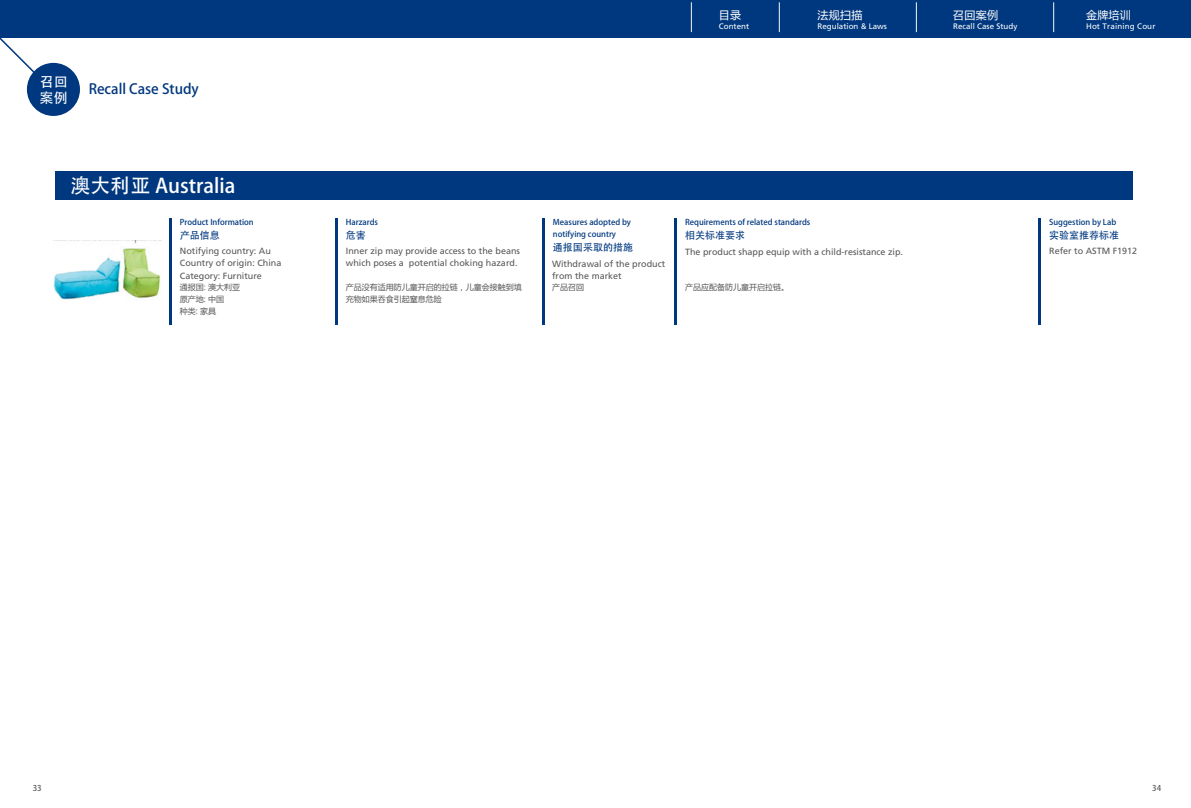
<style>
.page{position:relative;width:1191px;height:808px;background:#fff}
.page>*{position:absolute;margin:0;border:0;box-sizing:border-box;transform-origin:0 0}
.t1{font:20px "FZLTZCHK GBK1 0 G Bpc EUC H";color:#fff}
.t2{font:14px "FZLTZCHK GBK1 0 G Bpc EUC H";color:#00387f}
.t3{font:14px/16px "FZLTZCHK GBK1 0 G Bpc EUC H";color:#fff}
.t4{font:11px "Microsoft Ya Hei";letter-spacing:.02em;color:#fff}
.t5{font:10px "FZLTZCHK GBK1 0 G Bpc EUC H";color:#00387f}
.t6{font:9px/12.5px "Frutiger LT Std";color:#595757}
.t7{font:8px/12px "FZLTZCHK GBK1 0 G Bpc EUC H";color:#00387f}
.t8{font:8px/12px "Microsoft Ya Hei";color:#595757}
.t9{font:8px "Frutiger LT Std";color:#fff}
.t10{font:8px "Frutiger LT Std";letter-spacing:.02em;color:#fff}
.t11{font:8px "FZLTZHK GBK1 0 G Bpc EUC H";color:#5b5b5b}
</style>
<div class="page">
<div style="left:0;top:0;width:1191px;height:37px;background:#00387f"></div>
<svg style="left:0;top:37px;width:61px;height:62px"></svg>
<div style="left:27px;top:63px;width:53px;height:53px;background:#00387f;border-radius:50%"></div>
<div style="left:56px;top:172px;width:1077px;height:28px;background:#00387f"></div>
<hr style="left:169px;top:218px;width:2px;height:106px;background:#00387f">
<hr style="left:335px;top:218px;width:2px;height:106px;background:#00387f">
<hr style="left:542px;top:218px;width:2px;height:106px;background:#00387f">
<hr style="left:674px;top:218px;width:2px;height:106px;background:#00387f">
<hr style="left:1038px;top:218px;width:2px;height:106px;background:#00387f">
<img style="left:53px;top:241px;width:107px;height:59px">
<hr style="left:691px;top:2px;width:1px;height:30px;background:#f4f5f5">
<hr style="left:779px;top:2px;width:1px;height:30px;background:#f4f5f5">
<hr style="left:916px;top:2px;width:1px;height:30px;background:#f4f5f5">
<hr style="left:1053px;top:2px;width:1px;height:30px;background:#f4f5f5">
<p class="t3" style="left:40px;top:74px;width:30px">召回案例</p>
<p class="t2" style="left:89px;top:80px;width:112px">Recall Case Study</p>
<p class="t4" style="left:719px;top:7px;width:24px">目录</p>
<p class="t9" style="left:719px;top:22px;width:32px">Content</p>
<p class="t4" style="left:817px;top:7px;width:46px">法规扫描</p>
<p class="t9" style="left:817px;top:22px;width:71px">Regulation &amp; Laws</p>
<p class="t4" style="left:953px;top:7px;width:46px">召回案例</p>
<p class="t9" style="left:953px;top:22px;width:66px">Recall Case Study</p>
<p class="t4" style="left:1086px;top:7px;width:46px">金牌培训</p>
<p class="t10" style="left:1086px;top:22px;width:71px">Hot Training Cour</p>
<p class="t1" style="left:71px;top:173px;width:166px">澳大利亚 Australia</p>
<p class="t7" style="left:180px;top:216px;width:75px">Product Information</p>
<p class="t5" style="left:180px;top:229px;width:41px">产品信息</p>
<p class="t7" style="left:685px;top:216px;width:127px">Requirements of related standards</p>
<p class="t5" style="left:685px;top:229px;width:61px">相关标准要求</p>
<p class="t7" style="left:346px;top:216px;width:34px">Harzards</p>
<p class="t5" style="left:346px;top:229px;width:21px">危害</p>
<p class="t7" style="left:553px;top:216px;width:80px">Measures adopted by notifying country</p>
<p class="t5" style="left:553px;top:241px;width:81px">通报国采取的措施</p>
<p class="t7" style="left:1049px;top:216px;width:69px">Suggestion by Lab</p>
<p class="t5" style="left:1049px;top:229px;width:71px">实验室推荐标准</p>
<p class="t6" style="left:180px;top:244px;width:92px">Notifying country: Au</p>
<p class="t6" style="left:1049px;top:245px;width:90px">Refer to ASTM F1912</p>
<p class="t6" style="left:180px;top:257px;width:103px">Country of origin: China<br>Category: Furniture</p>
<p class="t6" style="left:346px;top:244px;width:176px">Inner zip may provide access to the beans which poses a potential choking hazard.</p>
<p class="t6" style="left:685px;top:246px;width:220px">The product shapp equip with a child-resistance zip.</p>
<p class="t6" style="left:552px;top:257px;width:115px">Withdrawal of the product from the market</p>
<p class="t8" style="left:180px;top:281px;width:62px">通报国: 澳大利亚原产地: 中国<br>种类: 家具</p>
<p class="t8" style="left:346px;top:281px;width:177px">产品没有适用防儿童开启的拉链，儿童会接触到填充物如果吞食引起窒息危险</p>
<p class="t8" style="left:552px;top:281px;width:33px">产品召回</p>
<p class="t8" style="left:685px;top:281px;width:105px">产品应配备防儿童开启拉链。</p>
<p class="t11" style="left:33px;top:783px;width:10px">33</p>
<p class="t11" style="left:1152px;top:783px;width:10px">34</p>
</div>
